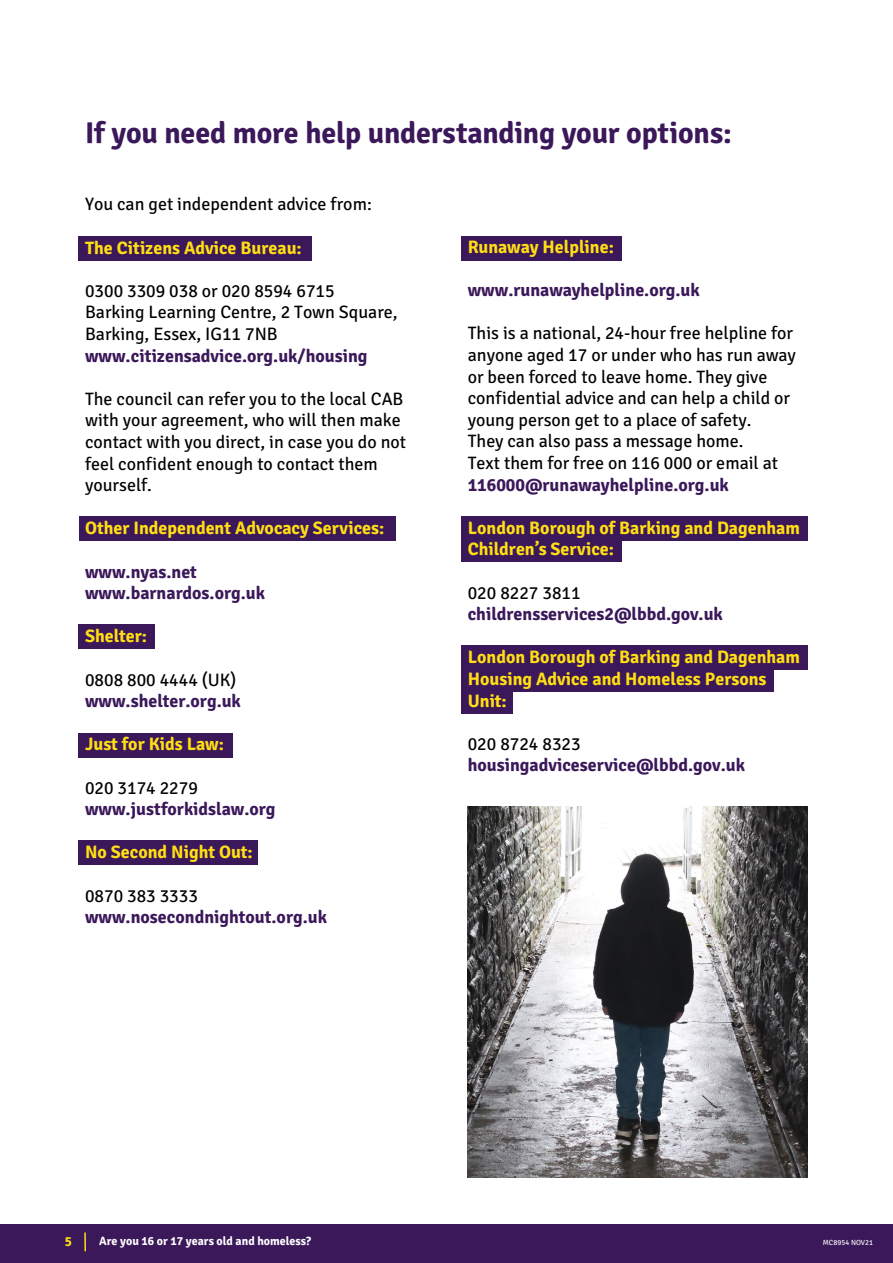
<style>
.page{position:relative;width:893px;height:1263px;background:#fff}
.page>*{position:absolute;margin:0;border:0;box-sizing:border-box;transform-origin:0 0}
.Main_Text{font:700 30px "Signika Negative";letter-spacing:-.01em;color:#3b185a}
.Main_Text-2{font:18px/21.6px "Signika Negative";color:#000}
.Main_Text-3{font:700 18px/21.6px "Signika Negative";color:#ffde14}
.Main_Text-4{font:700 18px "Signika Negative";color:#3b185a}
.t1{font:700 13.5px "Signika Negative";color:#ffde14}
.t2{font:700 12px "Signika Negative";color:#fff}
._2ND_Header_18pt_-_2{font:7.5px "Signika Negative";color:#fff}
.s1{font-weight:700;color:#3b185a}
</style>
<div class="page">
<div style="left:0;top:1224px;width:893px;height:39px;background:#3b185a"></div>
<div style="left:79px;top:236px;width:233px;height:24px;background:#3b185a"></div>
<div style="left:461px;top:236px;width:161px;height:24px;background:#3b185a"></div>
<div style="left:461px;top:517px;width:347px;height:24px;background:#3b185a"></div>
<div style="left:461px;top:646px;width:347px;height:24px;background:#3b185a"></div>
<div style="left:461px;top:667px;width:313px;height:24px;background:#3b185a"></div>
<div style="left:461px;top:689px;width:52px;height:24px;background:#3b185a"></div>
<div style="left:461px;top:538px;width:161px;height:24px;background:#3b185a"></div>
<div style="left:79px;top:517px;width:316px;height:24px;background:#3b185a"></div>
<div style="left:79px;top:624px;width:76px;height:24px;background:#3b185a"></div>
<div style="left:79px;top:733px;width:154px;height:25px;background:#3b185a"></div>
<div style="left:79px;top:841px;width:179px;height:24px;background:#3b185a"></div>
<img style="left:468px;top:806px;width:340px;height:372px">
<svg style="left:84px;top:1232px;width:2px;height:19px"></svg>
<p class="Main_Text" style="left:85px;top:115px;width:648px">If you need more help understanding your options:</p>
<p class="Main_Text-2" style="left:85px;top:194px;width:288px">You can get independent advice from:</p>
<p class="Main_Text-3" style="left:85px;top:237px;width:218px">The Citizens Advice Bureau:</p>
<p class="Main_Text-2" style="left:85px;top:280px;width:251px">0300 3309 038 or 020 8594 6715</p>
<p class="Main_Text-2" style="left:85px;top:302px;width:314px">Barking Learning Centre, 2 Town Square,<br>Barking, Essex, IG11 7NB</p>
<p class="Main_Text-4" style="left:85px;top:345px;width:284px">www.citizensadvice.org.uk/housing</p>
<p class="Main_Text-2" style="left:85px;top:388px;width:322px">The council can refer you to the local CAB with your agreement, who will then make contact with you direct, in case you do not feel confident enough to contact them yourself.</p>
<p class="Main_Text-3" style="left:85px;top:518px;width:301px">Other Independent Advocacy Services:</p>
<p class="Main_Text-4" style="left:85px;top:561px;width:113px">www.nyas.net</p>
<p class="Main_Text-4" style="left:85px;top:582px;width:182px">www.barnardos.org.uk</p>
<p class="Main_Text-3" style="left:85px;top:626px;width:64px">Shelter:</p>
<p class="Main_Text-2" style="left:85px;top:669px;width:153px">0808 800 4444 (UK)</p>
<p class="Main_Text-4" style="left:85px;top:690px;width:157px">www.shelter.org.uk</p>
<p class="Main_Text-3" style="left:85px;top:734px;width:140px">Just for Kids Law:</p>
<p class="Main_Text-2" style="left:85px;top:777px;width:114px">020 3174 2279</p>
<p class="Main_Text-4" style="left:85px;top:798px;width:192px">www.justforkidslaw.org</p>
<p class="Main_Text-3" style="left:85px;top:842px;width:169px">No Second Night Out:</p>
<p class="Main_Text-2" style="left:85px;top:885px;width:114px">0870 383 3333</p>
<p class="Main_Text-4" style="left:85px;top:906px;width:243px">www.nosecondnightout.org.uk</p>
<p class="Main_Text-3" style="left:468px;top:236px;width:148px">Runaway Helpline:</p>
<p class="Main_Text-4" style="left:468px;top:279px;width:234px">www.runawayhelpline.org.uk</p>
<p class="Main_Text-2" style="left:468px;top:323px;width:330px">This is a national, 24-hour free helpline for anyone aged 17 or under who has run away or been forced to leave home. They give confidential advice and can help a child or young person get to a place of safety.</p>
<p class="Main_Text-2" style="left:468px;top:431px;width:312px">They can also pass a message home.<br>Text them for free on 116 000 or email at<br><span class="s1">116000@runawayhelpline.org.uk</span></p>
<p class="Main_Text-3" style="left:468px;top:517px;width:334px">London Borough of Barking and Dagenham<br>Children’s Service:</p>
<p class="Main_Text-2" style="left:468px;top:582px;width:114px">020 8227 3811</p>
<p class="Main_Text-4" style="left:468px;top:603px;width:257px">childrensservices2@lbbd.gov.uk</p>
<p class="Main_Text-3" style="left:468px;top:647px;width:334px">London Borough of Barking and Dagenham<br>Housing Advice and Homeless Persons<br>Unit:</p>
<p class="Main_Text-2" style="left:468px;top:733px;width:114px">020 8724 8323</p>
<p class="Main_Text-4" style="left:468px;top:754px;width:279px">housingadviceservice@lbbd.gov.uk</p>
<p class="t1" style="left:65px;top:1233px;width:9px">5</p>
<p class="t2" style="left:99px;top:1234px;width:213px">Are you 16 or 17 years old and homeless?</p>
<p class="_2ND_Header_18pt_-_2" style="left:823px;top:1238px;width:52px">MC8954 NOV21</p>
</div>
